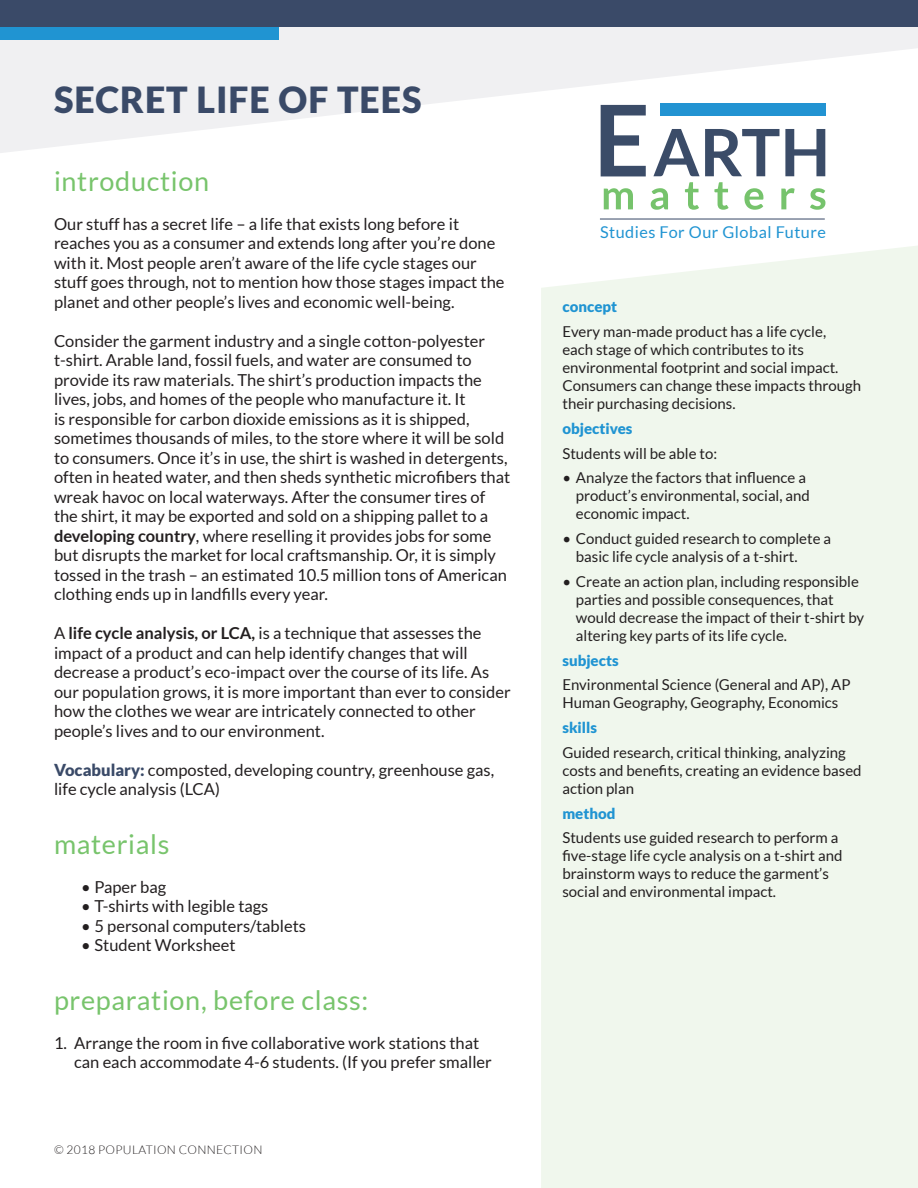
<style>
.page{position:relative;width:918px;height:1188px;background:#fff}
.page>*{position:absolute;margin:0;border:0;box-sizing:border-box;transform-origin:0 0}
.main_title{font:900 36px "Lato";letter-spacing:.025em;color:#3a4a68}
.subhead1{font:27px "Lato";letter-spacing:.025em;color:#78c46c}
.main_text{font:16.5px/19.5px "Lato";color:#231f20}
.t1{font:16.2px "Lato";letter-spacing:.03em;color:#2094d2}
.sidebar_main_text{font:15px/18px "Lato";color:#231f20}
.sidebar_header{font:900 15px "Lato";color:#2094d2}
.t2{font:300 12px "Lato";letter-spacing:.025em;color:#231f20}
.s1{font-weight:700}
.s2{font-weight:900;color:#3a4a68}
</style>
<div class="page">
<svg style="left:0;top:27px;width:918px;height:129px;fill:#f0f0f2"></svg>
<div style="left:0;top:0;width:918px;height:27px;background:#3a4a68"></div>
<div style="left:541px;top:246px;width:377px;height:942px;background:#f0f7ed"></div>
<div style="left:0;top:27px;width:278px;height:13px;background:#2094d2"></div>
<hr style="left:600px;top:219px;width:225px;height:1px;background:#3a4a68">
<div style="left:660px;top:103px;width:165px;height:13px;background:#2293d2"></div>
<svg style="left:604px;top:188px;width:29px;height:21px"></svg>
<svg style="left:651px;top:188px;width:17px;height:22px"></svg>
<svg style="left:685px;top:182px;width:14px;height:28px"></svg>
<svg style="left:714px;top:182px;width:15px;height:28px"></svg>
<svg style="left:744px;top:188px;width:19px;height:22px"></svg>
<svg style="left:781px;top:188px;width:14px;height:21px"></svg>
<svg style="left:810px;top:188px;width:15px;height:22px"></svg>
<svg style="left:653px;top:129px;width:126px;height:47px"></svg>
<svg style="left:785px;top:129px;width:40px;height:47px"></svg>
<svg style="left:601px;top:105px;width:45px;height:71px"></svg>
<p class="main_title" style="left:54px;top:78px;width:369px">SECRET LIFE OF TEES</p>
<p class="subhead1" style="left:54px;top:166px;width:157px">introduction</p>
<p class="main_text" style="left:54px;top:214px;width:452px">Our stuff has a secret life – a life that exists long before it reaches you as a consumer and extends long after you’re done with it. Most people aren’t aware of the life cycle stages our stuff goes through, not to mention how those stages impact the planet and other people’s lives and economic well-being.</p>
<p class="main_text" style="left:54px;top:331px;width:458px">Consider the garment industry and a single cotton-polyester t-shirt. Arable land, fossil fuels, and water are consumed to provide its raw materials. The shirt’s production impacts the lives, jobs, and homes of the people who manufacture it. It<br>is responsible for carbon dioxide emissions as it is shipped, sometimes thousands of miles, to the store where it will be sold to consumers. Once it’s in use, the shirt is washed in detergents, often in heated water, and then sheds synthetic microfibers that wreak havoc on local waterways. After the consumer tires of the shirt, it may be exported and sold on a shipping pallet to a <span class="s1">developing country</span>, where reselling it provides jobs for some but disrupts the market for local craftsmanship. Or, it is simply tossed in the trash – an estimated 10.5 million tons of American clothing ends up in landfills every year.</p>
<p class="main_text" style="left:54px;top:623px;width:458px">A <span class="s1">life cycle analysis, or LCA,</span> is a technique that assesses the impact of a product and can help identify changes that will decrease a product’s eco-impact over the course of its life. As our population grows, it is more important than ever to consider how the clothes we wear are intricately connected to other people’s lives and to our environment.</p>
<p class="main_text" style="left:54px;top:760px;width:442px"><span class="s2">Vocabulary:</span> composted, developing country, greenhouse gas, life cycle analysis (LCA)</p>
<p class="subhead1" style="left:54px;top:829px;width:117px">materials</p>
<p class="main_text" style="left:81px;top:877px;width:87px">• Paper bag</p>
<p class="main_text" style="left:81px;top:896px;width:189px">• T-shirts with legible tags</p>
<p class="main_text" style="left:81px;top:916px;width:226px">• 5 personal computers/tablets</p>
<p class="main_text" style="left:81px;top:935px;width:156px">• Student Worksheet</p>
<p class="subhead1" style="left:54px;top:985px;width:316px">preparation, before class:</p>
<p class="main_text" style="left:74px;top:1033px;width:419px;text-indent:-20px">1. Arrange the room in five collaborative work stations that can each accommodate 4-6 students. (If you prefer smaller</p>
<p class="t2" style="left:54px;top:1143px;width:210px">© 2018 POPULATION CONNECTION</p>
<p class="t1" style="left:600px;top:223px;width:227px">Studies For Our Global Future</p>
<p class="sidebar_header" style="left:562px;top:298px;width:56px">concept</p>
<p class="sidebar_main_text" style="left:562px;top:323px;width:300px">Every man-made product has a life cycle,<br>each stage of which contributes to its environmental footprint and social impact.<br>Consumers can change these impacts through their purchasing decisions.</p>
<p class="sidebar_header" style="left:562px;top:420px;width:72px">objectives</p>
<p class="sidebar_main_text" style="left:562px;top:444px;width:156px">Students will be able to:</p>
<p class="sidebar_main_text" style="left:576px;top:469px;width:235px;text-indent:-14px">• Analyze the factors that influence a product’s environmental, social, and economic impact.</p>
<p class="sidebar_main_text" style="left:576px;top:530px;width:257px;text-indent:-14px">• Conduct guided research to complete a basic life cycle analysis of a t-shirt.</p>
<p class="sidebar_main_text" style="left:576px;top:572px;width:290px;text-indent:-14px">• Create an action plan, including responsible parties and possible consequences, that would decrease the impact of their t-shirt by altering key parts of its life cycle.</p>
<p class="sidebar_header" style="left:562px;top:651px;width:58px">subjects</p>
<p class="sidebar_main_text" style="left:562px;top:676px;width:290px">Environmental Science (General and AP), AP<br>Human Geography, Geography, Economics</p>
<p class="sidebar_header" style="left:562px;top:719px;width:36px">skills</p>
<p class="sidebar_main_text" style="left:562px;top:743px;width:301px">Guided research, critical thinking, analyzing costs and benefits, creating an evidence based action plan</p>
<p class="sidebar_header" style="left:562px;top:804px;width:55px">method</p>
<p class="sidebar_main_text" style="left:562px;top:829px;width:282px">Students use guided research to perform a five-stage life cycle analysis on a t-shirt and brainstorm ways to reduce the garment’s social and environmental impact.</p>
</div>
